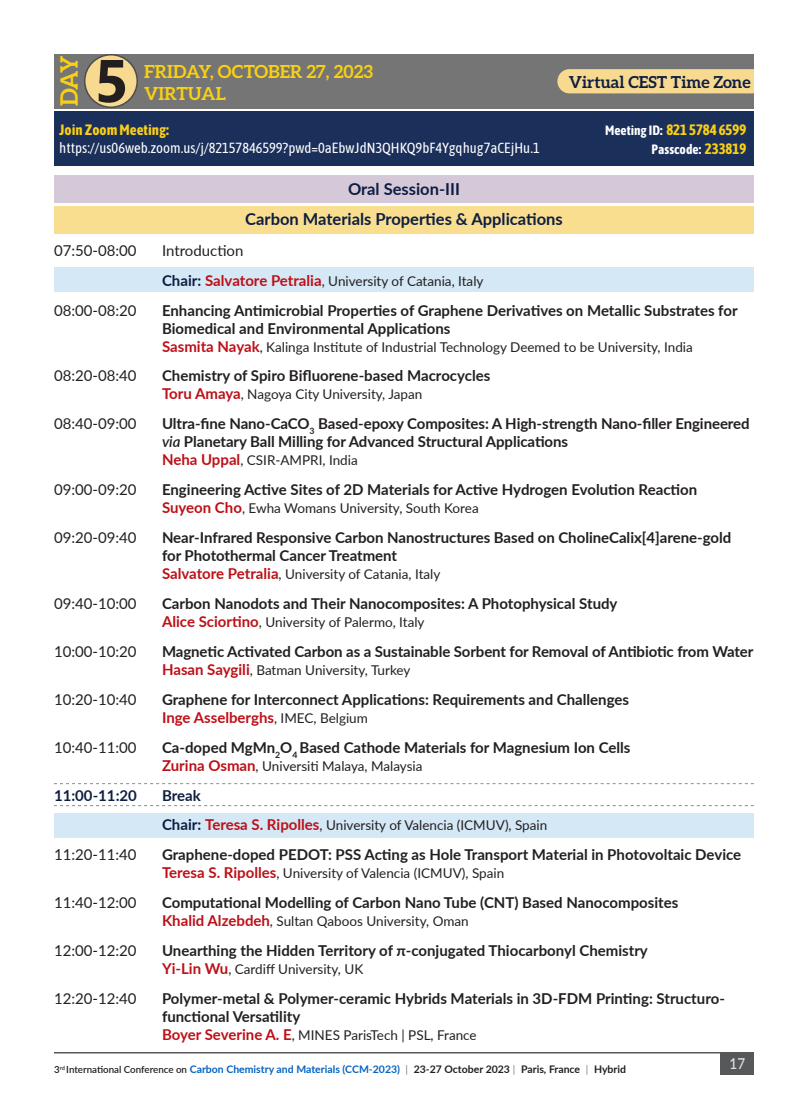
<style>
.page{position:relative;width:808px;height:1106px;background:#fff}
.page>*{position:absolute;margin:0;border:0;box-sizing:border-box;transform-origin:0 0}
.t1{font:700 60px "Segoe UI";color:#231f20}
.t2{font:700 24px "Aleo";color:#fad012}
.t3{font:700 18px "Aleo";color:#fad012}
.t4{font:700 16.5px "Lato";color:#0e1d42}
.t5{font:700 16.5px "Aleo";color:#0e1d42}
.t6{font:700 15px/18px "Lato";color:#231f20}
.t7{font:15px "Lato";color:#231f20}
.Pa0{font:700 15px "Asap Condensed";color:#fad012}
.t8{font:700 15px "Lato";color:#0e1d42}
.t9{font:500 15px "Lato";color:#e2e2e3;scale:.9 1}
.Pa0-2{font:14.7px "Asap Condensed";color:#fff}
.t10{font:13.5px "Lato";color:#231f20}
.t11{font:700 13.5px "Asap Condensed";color:#fff}
.t12{font:700 10.5px "Lato";color:#0563c1}
.s1{font-size:13.5px;color:#fff}
.s2{font-size:15px;color:#fad012}
.s3{font-weight:700;font-size:15px;color:#0e1d42}
.s4{font-weight:700;font-size:15px;color:#bd1018}
.s5{font-weight:600;font-style:italic}
.s6{color:#bd1018}
.s7{font-weight:400;font-size:13.5px}
.s8{font-weight:600;font-size:9.75px;color:#231f20}
.s9{font-weight:300;color:#231f20}
.s10{color:#231f20}
</style>
<div class="page">
<hr style="left:54px;top:1052px;width:700px;height:1px;background:#57585a">
<div style="left:720px;top:1053px;width:34px;height:22px;background:#57585a"></div>
<div style="left:54px;top:267px;width:700px;height:25px;background:#d4e8f6"></div>
<div style="left:54px;top:813px;width:700px;height:24px;background:#d4e8f6"></div>
<div style="left:54px;top:206px;width:700px;height:27px;background:#f8de8e"></div>
<div style="left:54px;top:176px;width:700px;height:27px;background:#d5c8d8"></div>
<div style="left:54px;top:54px;width:700px;height:54px;background:#757575"></div>
<div style="left:54px;top:112px;width:700px;height:54px;background:#1b2f5b"></div>
<div style="left:85px;top:55px;width:52px;height:52px;background:#f7d990;border-radius:50%"></div>
<div style="left:84px;top:54px;width:54px;height:54px;border:2px solid #4d4d4d;border-radius:50%"></div>
<div style="left:557px;top:69px;width:197px;height:24px;background:#f7d990"></div>
<svg style="left:54px;top:783px;width:700px;height:1px"></svg>
<svg style="left:54px;top:805px;width:700px;height:1px"></svg>
<p class="t2" style="left:55px;top:106px;width:52px;rotate:-90deg">DAY</p>
<p class="t1" style="left:94px;top:24px;width:36px">5</p>
<p class="t3" style="left:144px;top:61px;width:230px">FRIDAY, OCTOBER 27, 2023</p>
<p class="t3" style="left:144px;top:83px;width:83px">VIRTUAL</p>
<p class="Pa0" style="left:59px;top:119px;width:111px">Join Zoom Meeting:</p>
<p class="Pa0-2" style="left:59px;top:138px;width:482px">https://us06web.zoom.us/j/82157846599?pwd=0aEbwJdN3QHKQ9bF4Ygqhug7aCEjHu.1</p>
<p class="t5" style="left:569px;top:72px;width:183px">Virtual CEST Time Zone</p>
<p class="Pa0" style="left:605px;top:119px;width:143px"><span class="s1">Meeting ID:</span> 821 5784 6599</p>
<p class="t11" style="left:651px;top:140px;width:96px">Passcode: <span class="s2">233819</span></p>
<p class="t4" style="left:348px;top:177px;width:113px">Oral Session-III</p>
<p class="t4" style="left:245px;top:207px;width:319px">Carbon Materials Properties &amp; Applications</p>
<p class="t7" style="left:54px;top:240px;width:84px">07:50-08:00</p>
<p class="t7" style="left:162px;top:240px;width:83px">Introduction</p>
<p class="t10" style="left:162px;top:271px;width:323px"><span class="s3">Chair:</span> <span class="s4">Salvatore Petralia</span>, University of Catania, Italy</p>
<p class="t7" style="left:54px;top:299px;width:84px">08:00-08:20</p>
<p class="t6" style="left:162px;top:300px;width:577px">Enhancing Antimicrobial Properties of Graphene Derivatives on Metallic Substrates for<br>Biomedical and Environmental Applications</p>
<p class="t10" style="left:162px;top:337px;width:532px"><span class="s4">Sasmita Nayak</span>, Kalinga Institute of Industrial Technology Deemed to be University, India</p>
<p class="t7" style="left:54px;top:365px;width:84px">08:20-08:40</p>
<p class="t6" style="left:162px;top:366px;width:330px">Chemistry of Spiro Bifluorene-based Macrocycles</p>
<p class="t10" style="left:162px;top:385px;width:262px"><span class="s4">Toru Amaya</span>, Nagoya City University, Japan</p>
<p class="t7" style="left:54px;top:413px;width:84px">08:40-09:00</p>
<p class="t6" style="left:162px;top:414px;width:589px">Ultra-fine Nano-CaCO<sub>3</sub> Based-epoxy Composites: A High-strength Nano-filler Engineered <span class="s5">via</span> Planetary Ball Milling for Advanced Structural Applications</p>
<p class="t10" style="left:162px;top:451px;width:197px"><span class="s4">Neha Uppal</span>, CSIR-AMPRI, India</p>
<p class="t7" style="left:54px;top:479px;width:84px">09:00-09:20</p>
<p class="t6" style="left:162px;top:480px;width:537px">Engineering Active Sites of 2D Materials for Active Hydrogen Evolution Reaction</p>
<p class="t10" style="left:162px;top:499px;width:318px"><span class="s4">Suyeon Cho</span>, Ewha Womans University, South Korea</p>
<p class="t7" style="left:54px;top:527px;width:84px">09:20-09:40</p>
<p class="t6" style="left:162px;top:528px;width:571px">Near-Infrared Responsive Carbon Nanostructures Based on CholineCalix[4]arene-gold for Photothermal Cancer Treatment</p>
<p class="t10" style="left:162px;top:564px;width:280px"><span class="s4">Salvatore Petralia</span>, University of Catania, Italy</p>
<p class="t7" style="left:54px;top:593px;width:84px">09:40-10:00</p>
<p class="t6" style="left:162px;top:594px;width:457px">Carbon Nanodots and Their Nanocomposites: A Photophysical Study</p>
<p class="t10" style="left:162px;top:612px;width:264px"><span class="s4">Alice Sciortino</span>, University of Palermo, Italy</p>
<p class="t7" style="left:54px;top:641px;width:84px">10:00-10:20</p>
<p class="t6" style="left:162px;top:642px;width:593px">Magnetic Activated Carbon as a Sustainable Sorbent for Removal of Antibiotic from Water</p>
<p class="t10" style="left:162px;top:660px;width:250px"><span class="s4">Hasan Saygili</span>, Batman University, Turkey</p>
<p class="t7" style="left:54px;top:689px;width:84px">10:20-10:40</p>
<p class="t6" style="left:162px;top:690px;width:469px">Graphene for Interconnect Applications: Requirements and Challenges<br><span class="s6">Inge Asselberghs</span><span class="s7">, IMEC, Belgium</span></p>
<p class="t7" style="left:54px;top:736px;width:84px">10:40-11:00</p>
<p class="t6" style="left:162px;top:737px;width:470px">Ca-doped MgMn<sub>2</sub>O<sub>4</sub> Based Cathode Materials for Magnesium Ion Cells</p>
<p class="t10" style="left:162px;top:756px;width:262px"><span class="s4">Zurina Osman</span>, Universiti Malaya, Malaysia</p>
<p class="t8" style="left:54px;top:784px;width:84px">11:00-11:20</p>
<p class="t8" style="left:162px;top:784px;width:40px">Break</p>
<p class="t10" style="left:162px;top:816px;width:387px"><span class="s3">Chair:</span> <span class="s4">Teresa S. Ripolles</span>, University of Valencia (ICMUV), Spain</p>
<p class="t7" style="left:54px;top:844px;width:84px">11:20-11:40</p>
<p class="t6" style="left:162px;top:845px;width:581px">Graphene-doped PEDOT: PSS Acting as Hole Transport Material in Photovoltaic Device</p>
<p class="t10" style="left:162px;top:864px;width:344px"><span class="s4">Teresa S. Ripolles</span>, University of Valencia (ICMUV), Spain</p>
<p class="t7" style="left:54px;top:892px;width:84px">11:40-12:00</p>
<p class="t6" style="left:162px;top:893px;width:518px">Computational Modelling of Carbon Nano Tube (CNT) Based Nanocomposites</p>
<p class="t10" style="left:162px;top:912px;width:308px"><span class="s4">Khalid Alzebdeh</span>, Sultan Qaboos University, Oman</p>
<p class="t7" style="left:54px;top:940px;width:84px">12:00-12:20</p>
<p class="t6" style="left:162px;top:941px;width:487px">Unearthing the Hidden Territory of π-conjugated Thiocarbonyl Chemistry</p>
<p class="t10" style="left:162px;top:959px;width:203px"><span class="s4">Yi-Lin Wu</span>, Cardiff University, UK</p>
<p class="t7" style="left:54px;top:988px;width:84px">12:20-12:40</p>
<p class="t6" style="left:162px;top:989px;width:564px">Polymer-metal &amp; Polymer-ceramic Hybrids Materials in 3D-FDM Printing: Structuro&shy;functional Versatility</p>
<p class="t10" style="left:162px;top:1025px;width:316px"><span class="s4">Boyer Severine A. E</span>, MINES ParisTech | PSL, France</p>
<p class="t12" style="left:54px;top:1062px;width:574px"><span class="s8">3</span><sup>rd</sup> <span class="s8">International Conference on</span> Carbon Chemistry and Materials (CCM-2023) <span class="s9">|</span> <span class="s10">23-27 October 2023</span> <span class="s9">|</span> <span class="s10">Paris, France</span> <span class="s9">|</span> <span class="s10">Hybrid</span></p>
<p class="t9" style="left:729px;top:1053px;width:19px">17</p>
</div>
